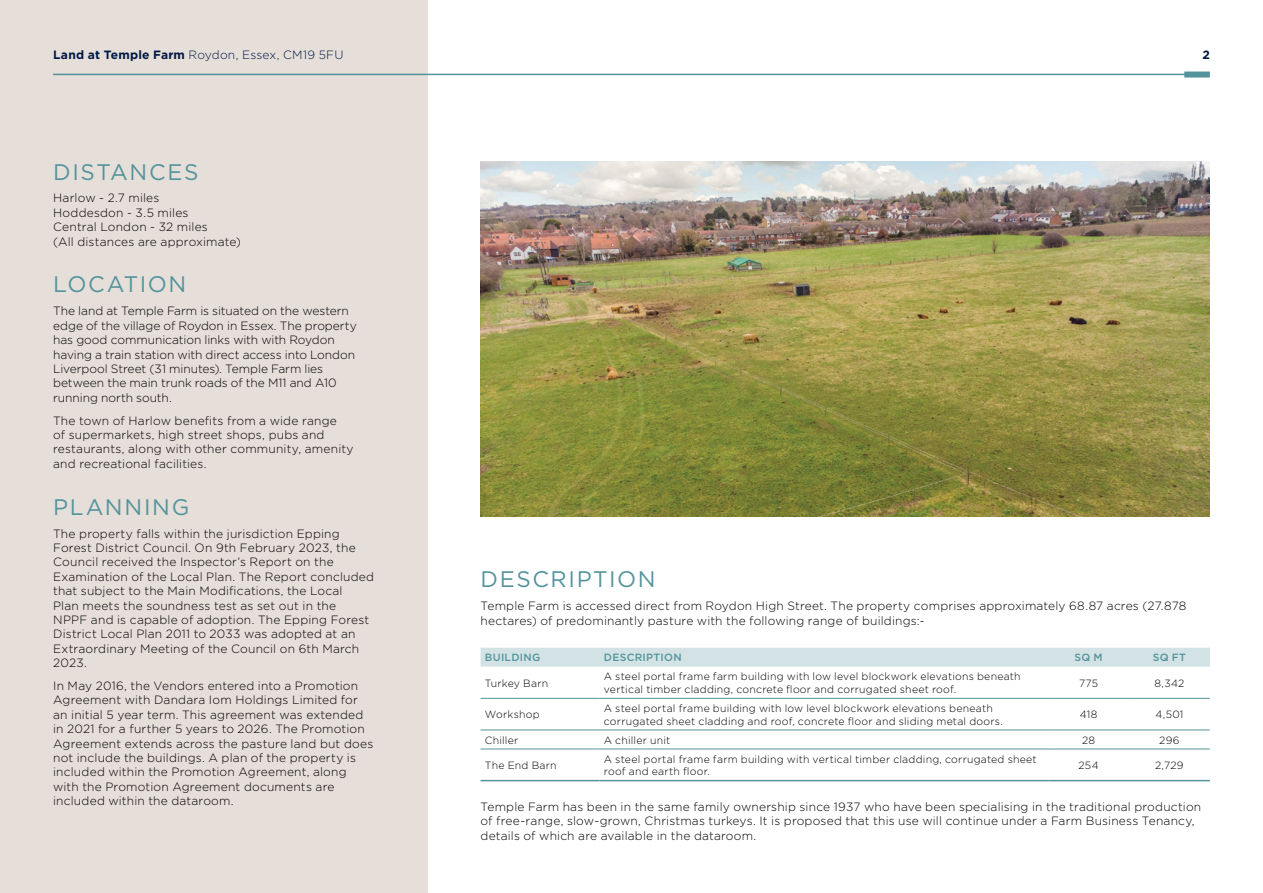
<style>
.page{position:relative;width:1263px;height:893px;background:#fff}
.page>*{position:absolute;margin:0;border:0;box-sizing:border-box;transform-origin:0 0}
.t1{font:22.5px "Gotham";letter-spacing:.07em;color:#53939c}
.t2{font:300 12px/14.4px "Gotham";letter-spacing:.015em;color:#000}
.t3{font:300 12px/14.4px "Gotham";letter-spacing:-.005em;color:#000}
.t4{font:300 12px "Gotham";letter-spacing:.02em;color:#001844}
.t5{font:700 12px "Gotham";color:#001844}
.t6{font:300 10.5px/12.6px "Gotham";letter-spacing:.02em;color:#000}
.t7{font:500 10.5px "Gotham";letter-spacing:.03em;color:#53939c}
.s1{font-weight:700}
</style>
<div class="page">
<div style="left:0;top:0;width:427px;height:893px;background:#e5ded9"></div>
<div style="left:1184px;top:72px;width:26px;height:6px;background:#53939c"></div>
<hr style="left:53px;top:74px;width:1157px;height:1px;background:#53939c">
<img style="left:480px;top:162px;width:730px;height:354px">
<div style="left:480px;top:648px;width:730px;height:19px;background:#d3e3e5"></div>
<hr style="left:480px;top:698px;width:120px;height:1px;background:#53939c">
<hr style="left:600px;top:698px;width:448px;height:1px;background:#53939c">
<hr style="left:1048px;top:698px;width:81px;height:1px;background:#53939c">
<hr style="left:1129px;top:698px;width:81px;height:1px;background:#53939c">
<hr style="left:480px;top:730px;width:120px;height:1px;background:#53939c">
<hr style="left:600px;top:730px;width:448px;height:1px;background:#53939c">
<hr style="left:1048px;top:730px;width:81px;height:1px;background:#53939c">
<hr style="left:1129px;top:730px;width:81px;height:1px;background:#53939c">
<hr style="left:480px;top:749px;width:120px;height:1px;background:#53939c">
<hr style="left:600px;top:749px;width:448px;height:1px;background:#53939c">
<hr style="left:1048px;top:749px;width:81px;height:1px;background:#53939c">
<hr style="left:1129px;top:749px;width:81px;height:1px;background:#53939c">
<hr style="left:480px;top:780px;width:120px;height:1px;background:#53939c">
<hr style="left:600px;top:780px;width:448px;height:1px;background:#53939c">
<hr style="left:1048px;top:780px;width:81px;height:1px;background:#53939c">
<hr style="left:1129px;top:780px;width:81px;height:1px;background:#53939c">
<p class="t4" style="left:53px;top:47px;width:292px"><span class="s1">Land at Temple Farm</span> Roydon, Essex, CM19 5FU</p>
<p class="t5" style="left:1202px;top:47px;width:9px">2</p>
<h1 class="t1" style="left:53px;top:157px;width:147px">DISTANCES</h1>
<p class="t2" style="left:53px;top:191px;width:189px">Harlow - 2.7 miles<br>Hoddesdon - 3.5 miles<br>Central London - 32 miles<br>(All distances are approximate)</p>
<h1 class="t1" style="left:53px;top:270px;width:135px">LOCATION</h1>
<p class="t3" style="left:53px;top:304px;width:305px">The land at Temple Farm is situated on the western edge of the village of Roydon in Essex. The property has good communication links with with Roydon having a train station with direct access into London Liverpool Street (31 minutes). Temple Farm lies between the main trunk roads of the M11 and A10 running north south.</p>
<p class="t2" style="left:53px;top:413px;width:302px">The town of Harlow benefits from a wide range<br>of supermarkets, high street shops, pubs and restaurants, along with other community, amenity and recreational facilities.</p>
<h1 class="t1" style="left:53px;top:492px;width:138px">PLANNING</h1>
<p class="t2" style="left:53px;top:526px;width:322px">The property falls within the jurisdiction Epping Forest District Council. On 9th February 2023, the Council received the Inspector’s Report on the Examination of the Local Plan. The Report concluded that subject to the Main Modifications, the Local<br>Plan meets the soundness test as set out in the<br>NPPF and is capable of adoption. The Epping Forest District Local Plan 2011 to 2033 was adopted at an Extraordinary Meeting of the Council on 6th March 2023.</p>
<p class="t2" style="left:53px;top:678px;width:322px">In May 2016, the Vendors entered into a Promotion Agreement with Dandara Iom Holdings Limited for an initial 5 year term. This agreement was extended in 2021 for a further 5 years to 2026. The Promotion Agreement extends across the pasture land but does not include the buildings. A plan of the property is included within the Promotion Agreement, along with the Promotion Agreement documents are included within the dataroom.</p>
<h1 class="t1" style="left:480px;top:565px;width:177px">DESCRIPTION</h1>
<p class="t2" style="left:480px;top:598px;width:707px">Temple Farm is accessed direct from Roydon High Street. The property comprises approximately 68.87 acres (27.878 hectares) of predominantly pasture with the following range of buildings:-</p>
<p class="t7" style="left:485px;top:651px;width:57px">BUILDING</p>
<p class="t7" style="left:604px;top:651px;width:79px">DESCRIPTION</p>
<p class="t7" style="left:1074px;top:651px;width:30px">SQ M</p>
<p class="t7" style="left:1153px;top:651px;width:35px">SQ FT</p>
<p class="t6" style="left:485px;top:676px;width:65px">Turkey Barn</p>
<p class="t6" style="left:604px;top:670px;width:418px">A steel portal frame farm building with low level blockwork elevations beneath vertical timber cladding, concrete floor and corrugated sheet roof.</p>
<p class="t6" style="left:1079px;top:676px;width:21px">775</p>
<p class="t6" style="left:1154px;top:676px;width:32px">8,342</p>
<p class="t6" style="left:485px;top:708px;width:56px">Workshop</p>
<p class="t6" style="left:604px;top:702px;width:401px">A steel portal frame building with low level blockwork elevations beneath corrugated sheet cladding and roof, concrete floor and sliding metal doors.</p>
<p class="t6" style="left:1080px;top:708px;width:19px">418</p>
<p class="t6" style="left:1155px;top:708px;width:30px">4,501</p>
<p class="t6" style="left:485px;top:733px;width:35px">Chiller</p>
<p class="t6" style="left:604px;top:733px;width:68px">A chiller unit</p>
<p class="t6" style="left:1082px;top:733px;width:15px">28</p>
<p class="t6" style="left:1159px;top:733px;width:22px">296</p>
<p class="t6" style="left:485px;top:759px;width:73px">The End Barn</p>
<p class="t6" style="left:604px;top:752px;width:434px">A steel portal frame farm building with vertical timber cladding, corrugated sheet roof and earth floor.</p>
<p class="t6" style="left:1078px;top:759px;width:22px">254</p>
<p class="t6" style="left:1155px;top:759px;width:30px">2,729</p>
<p class="t2" style="left:480px;top:799px;width:722px">Temple Farm has been in the same family ownership since 1937 who have been specialising in the traditional production of free-range, slow-grown, Christmas turkeys. It is proposed that this use will continue under a Farm Business Tenancy, details of which are available in the dataroom.</p>
</div>
